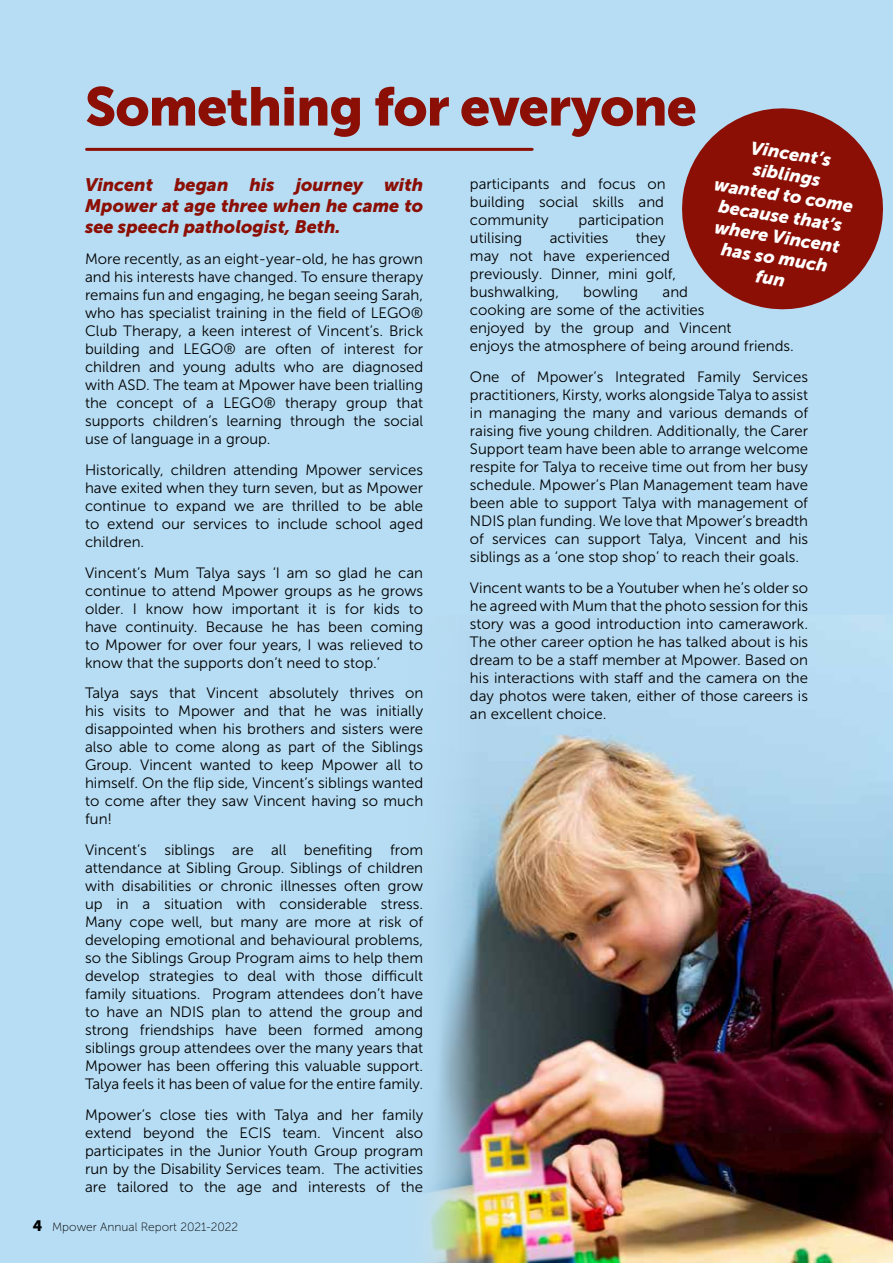
<style>
.page{position:relative;width:893px;height:1263px;background:#b7ddf4}
.page>*{position:absolute;margin:0;border:0;box-sizing:border-box;transform-origin:0 0}
.t1{font:54px "Museo Sans 900";letter-spacing:-.02em;color:#8b0f04}
.t2{font:italic 18px/21px "Museo Sans 900";color:#8b0f04;text-align:justify}
.t3{font:italic 18px/21px "Museo Sans 900";color:#fff;text-align:center}
.t4{font:15px/18px "Museo Sans 300";color:#000;text-align:justify}
.t5{font:12px "Museo Sans 100";color:#000}
.s1{font-family:"Museo Sans 900";font-size:15px}
</style>
<div class="page">
<img style="left:430px;top:730px;width:463px;height:533px">
<hr style="left:87px;top:148px;width:445px;height:3px;background:#8b0f04">
<svg style="left:682px;top:108px;width:201px;height:202px;fill:#8b0f04"></svg>
<h1 class="t1" style="left:85px;top:76px;width:613px">Something for everyone</h1>
<p class="t2" style="left:85px;top:174px;width:340px">Vincent began his journey with Mpower at age three when he came to see speech pathologist, Beth.</p>
<p class="t4" style="left:85px;top:250px;width:340px">More recently, as an eight-year-old, he has grown and his interests have changed. To ensure therapy remains fun and engaging, he began seeing Sarah, who has specialist training in the field of LEGO® Club Therapy, a keen interest of Vincent’s. Brick building and LEGO® are often of interest for children and young adults who are diagnosed with ASD. The team at Mpower have been trialling the concept of a LEGO® therapy group that supports children’s learning through the social use of language in a group.</p>
<p class="t4" style="left:85px;top:461px;width:340px">Historically, children attending Mpower services have exited when they turn seven, but as Mpower continue to expand we are thrilled to be able to extend our services to include school aged children.</p>
<p class="t4" style="left:85px;top:563px;width:340px">Vincent’s Mum Talya says ‘I am so glad he can continue to attend Mpower groups as he grows older. I know how important it is for kids to have continuity. Because he has been coming to Mpower for over four years, I was relieved to know that the supports don’t need to stop.’</p>
<p class="t4" style="left:85px;top:684px;width:340px">Talya says that Vincent absolutely thrives on his visits to Mpower and that he was initially disappointed when his brothers and sisters were also able to come along as part of the Siblings Group. Vincent wanted to keep Mpower all to himself. On the flip side, Vincent’s siblings wanted to come after they saw Vincent having so much fun!</p>
<p class="t4" style="left:85px;top:841px;width:340px">Vincent’s siblings are all benefiting from attendance at Sibling Group. Siblings of children with disabilities or chronic illnesses often grow up in a situation with considerable stress.<br>Many cope well, but many are more at risk of developing emotional and behavioural problems, so the Siblings Group Program aims to help them develop strategies to deal with those difficult family situations. Program attendees don’t have to have an NDIS plan to attend the group and strong friendships have been formed among siblings group attendees over the many years that Mpower has been offering this valuable support.<br>Talya feels it has been of value for the entire family.</p>
<p class="t4" style="left:85px;top:1106px;width:340px">Mpower’s close ties with Talya and her family extend beyond the ECIS team. Vincent also participates in the Junior Youth Group program run by the Disability Services team. The activities are tailored to the age and interests of the</p>
<p class="t5" style="left:33px;top:1220px;width:207px"><span class="s1">4</span> Mpower Annual Report 2021-2022</p>
<p class="t3" style="left:722px;top:132px;width:142px;rotate:9deg">Vincent’s siblings<br>wanted to come because that’s where Vincent has so much fun</p>
<p class="t4" style="left:470px;top:175px;width:197px">participants and focus on building social skills and community</p>
<p class="t4" style="left:579px;top:211px;width:87px">participation</p>
<p class="t4" style="left:470px;top:229px;width:54px">utilising</p>
<p class="t4" style="left:550px;top:229px;width:60px">activities</p>
<p class="t4" style="left:470px;top:229px;width:208px;text-align:left;text-indent:166px">they may not have experienced previously. Dinner, mini golf, bushwalking,</p>
<p class="t4" style="left:470px;top:283px;width:325px;text-align:left;text-indent:193px">and<br>cooking are some of the activities<br>enjoyed by the group and Vincent<br>enjoys the atmosphere of being around friends.</p>
<p class="t4" style="left:470px;top:368px;width:340px">One of Mpower’s Integrated Family Services practitioners, Kirsty, works alongside Talya to assist in managing the many and various demands of raising five young children. Additionally, the Carer Support team have been able to arrange welcome respite for Talya to receive time out from her busy schedule. Mpower’s Plan Management team have been able to support Talya with management of NDIS plan funding. We love that Mpower’s breadth of services can support Talya, Vincent and his siblings as a ‘one stop shop’ to reach their goals.</p>
<p class="t4" style="left:470px;top:578px;width:340px">Vincent wants to be a Youtuber when he’s older so he agreed with Mum that the photo session for this story was a good introduction into camerawork.<br>The other career option he has talked about is his dream to be a staff member at Mpower. Based on his interactions with staff and the camera on the day photos were taken, either of those careers is an excellent choice.</p>
<p class="t4" style="left:583px;top:283px;width:56px">bowling</p>
</div>
